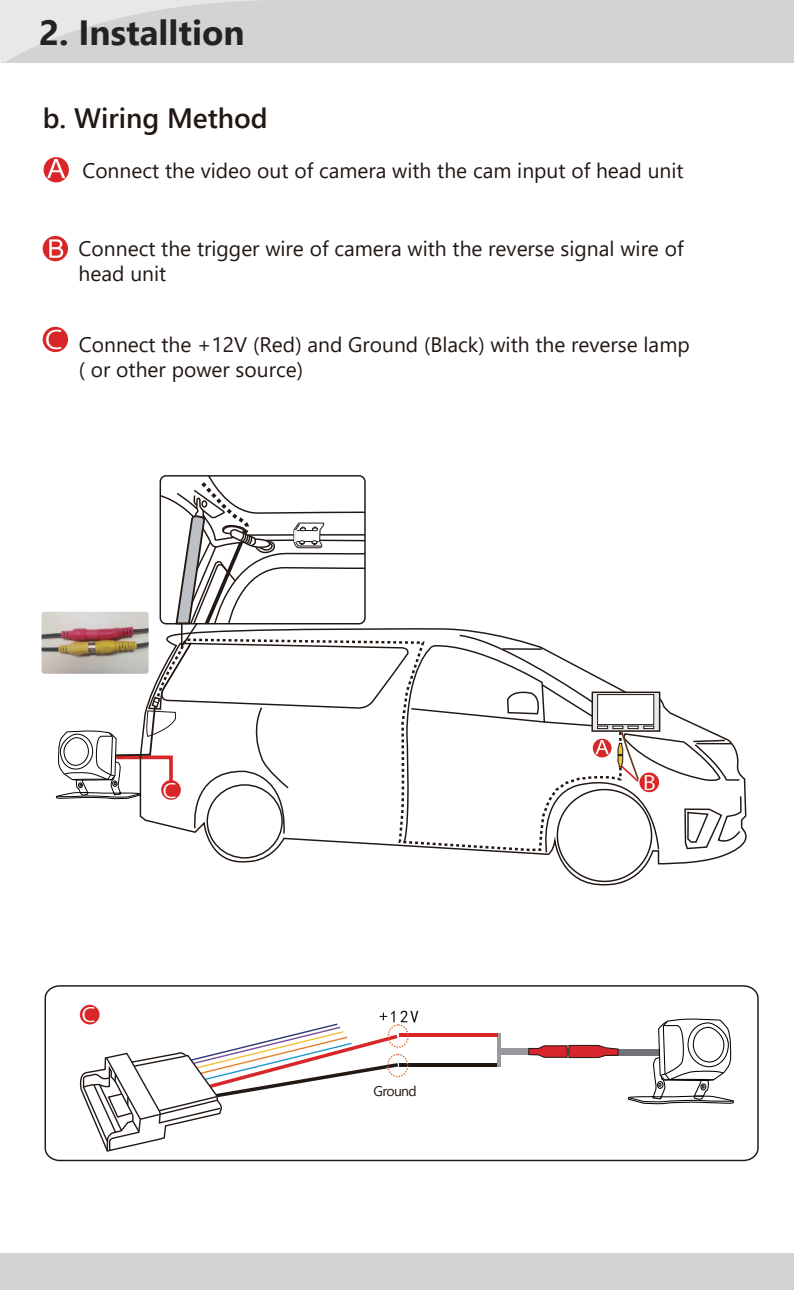
<style>
.page{position:relative;width:794px;height:1290px;background:#fff}
.page>*{position:absolute;margin:0;border:0;box-sizing:border-box;transform-origin:0 0}
.t1{font:700 35px "Segoe UI";color:#222322}
.t2{font:600 28px "Segoe UI";color:#211814}
.t3{font:24.85px "Koz Go Pro";color:#fff;scale:1.12 1}
.t4{font:21px/25.2px "Segoe UI";color:#211814}
.t5{font:19.25px "Koz Go Pro";color:#fff;scale:1.12 1}
.t6{font:14px "Segoe UI";letter-spacing:-.05em;color:#211814}
</style>
<div class="page">
<div style="left:0;top:1253px;width:794px;height:37px;background:#d2d3d4"></div>
<div style="left:1px;top:0;width:793px;height:62px;background:#d2d3d4"></div>
<svg style="left:0;top:0;width:255px;height:62px"></svg>
<img style="left:42px;top:612px;width:13px;height:62px">
<div style="left:44px;top:157px;width:25px;height:25px;background:#d92628;border-radius:50%"></div>
<svg style="left:47px;top:159px;width:18px;height:19px"></svg>
<div style="left:43px;top:236px;width:25px;height:25px;background:#d92628;border-radius:50%"></div>
<svg style="left:49px;top:239px;width:14px;height:19px"></svg>
<div style="left:43px;top:327px;width:25px;height:25px;background:#d92628;border-radius:50%"></div>
<svg style="left:44px;top:985px;width:715px;height:177px"></svg>
<svg style="left:55px;top:475px;width:687px;height:677px"></svg>
<h1 class="t1" style="left:39px;top:0;width:207px">2. Installtion</h1>
<h2 class="t2" style="left:43px;top:91px;width:227px">b. Wiring Method</h2>
<p class="t4" style="left:82px;top:156px;width:603px">Connect the video out of camera with the cam input of head unit</p>
<p class="t4" style="left:79px;top:234px;width:606px">Connect the trigger wire of camera with the reverse signal wire of head unit</p>
<p class="t3" style="left:45px;top:324px;width:17px">C</p>
<p class="t4" style="left:79px;top:330px;width:612px">Connect the +12V (Red) and Ground (Black) with the reverse lamp ( or other power source)</p>
<p class="t5" style="left:163px;top:778px;width:14px">C</p>
<p class="t5" style="left:82px;top:1003px;width:14px">C</p>
<p class="t6" style="left:373px;top:1077px;width:45px">Ground</p>
<p class="t5" style="left:643px;top:770px;width:13px">B</p>
</div>
